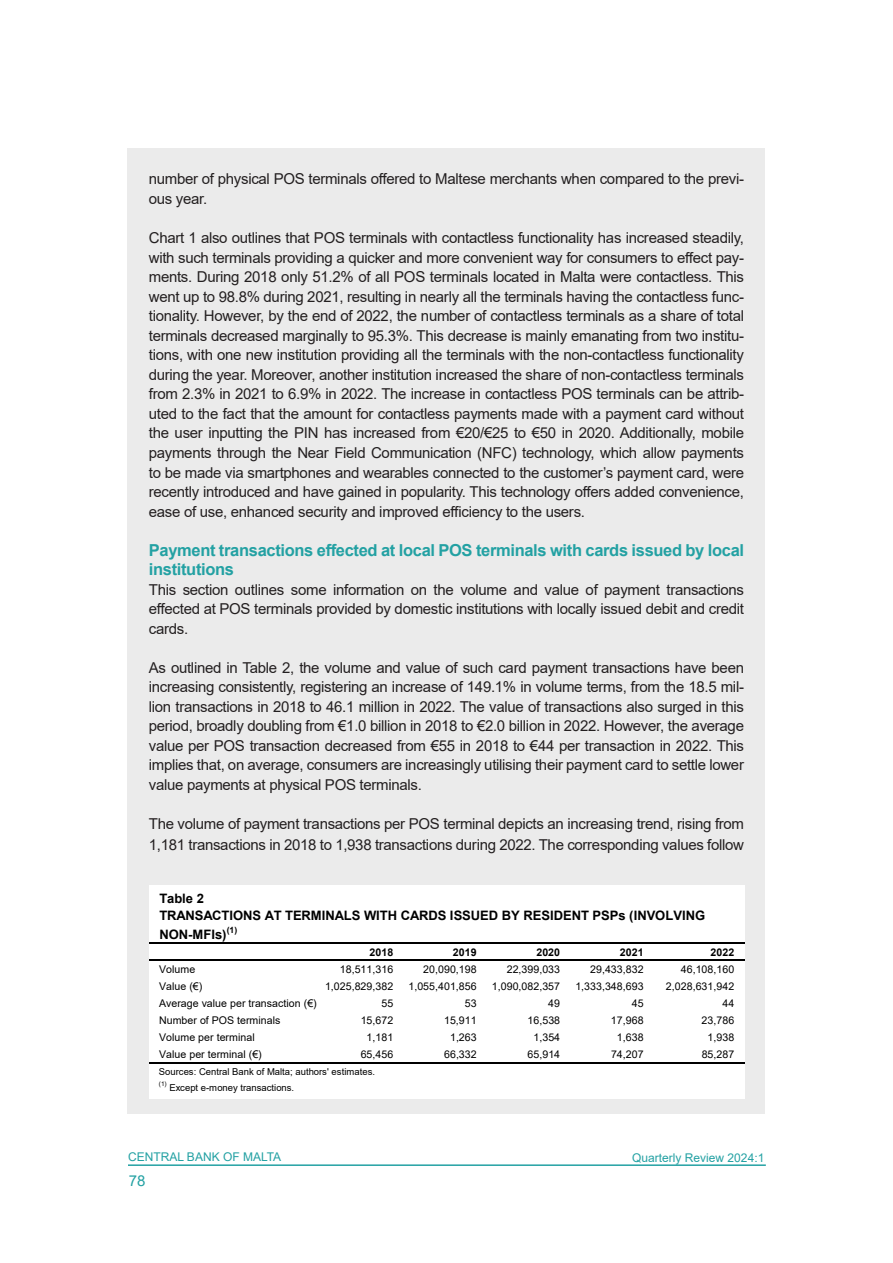
<style>
.page{position:relative;width:893px;height:1263px;background:#fff}
.page>*{position:absolute;margin:0;border:0;box-sizing:border-box;transform-origin:0 0}
.QR_Subhead_Level_1{font:700 16.5px/19.5px "Arial";letter-spacing:-.02em;color:#23a1a3}
.QR_Normal_Text{font:15px/19.5px "Arial";letter-spacing:-.02em;color:#231f20;text-align:justify}
.t1{font:15px "Arial";color:#23a1a3}
.t2{font:700 13.05px/17.1px "Arial";letter-spacing:-.005em;color:#000}
.t3{font:12px "Arial";color:#23a1a3}
.t4{font:10.65px "Arial";letter-spacing:.005em;color:#000}
.t5{font:700 10.65px "Arial";letter-spacing:.005em;color:#000}
.t6{font:9.45px "Arial";letter-spacing:-.005em;color:#000}
.t7{font:700 8.7px "Arial";color:#000}
.t8{font:6.3px "Arial";color:#000}
</style>
<div class="page">
<hr style="left:128px;top:1164px;width:638px;height:2px;background:#23a1a3">
<div style="left:128px;top:149px;width:637px;height:965px;background:#ebebeb"></div>
<div style="left:149px;top:885px;width:595px;height:214px;background:#fff"></div>
<hr style="left:149px;top:942px;width:595px;height:2px;background:#000">
<hr style="left:149px;top:959px;width:595px;height:2px;background:#000">
<hr style="left:149px;top:1062px;width:595px;height:1px;background:#000">
<p class="QR_Normal_Text" style="left:149px;top:169px;width:597px;line-height:20.2px">number of physical POS terminals offered to Maltese merchants when compared to the previ&shy;ous year.</p>
<p class="QR_Normal_Text" style="left:149px;top:228px;width:597px">Chart 1 also outlines that POS terminals with contactless functionality has increased steadily, with such terminals providing a quicker and more convenient way for consumers to effect pay&shy;ments. During 2018 only 51.2% of all POS terminals located in Malta were contactless. This went up to 98.8% during 2021, resulting in nearly all the terminals having the contactless func&shy;tionality. However, by the end of 2022, the number of contactless terminals as a share of total terminals decreased marginally to 95.3%. This decrease is mainly emanating from two institu&shy;tions, with one new institution providing all the terminals with the non-contactless functionality during the year. Moreover, another institution increased the share of non-contactless terminals from 2.3% in 2021 to 6.9% in 2022. The increase in contactless POS terminals can be attrib&shy;uted to the fact that the amount for contactless payments made with a payment card without the user inputting the PIN has increased from €20/€25 to €50 in 2020. Additionally, mobile payments through the Near Field Communication (NFC) technology, which allow payments to be made via smartphones and wearables connected to the customer’s payment card, were recently introduced and have gained in popularity. This technology offers added convenience, ease of use, enhanced security and improved efficiency to the users.</p>
<p class="QR_Subhead_Level_1" style="left:149px;top:540px;width:597px">Payment transactions effected at local POS terminals with cards issued by local institutions</p>
<p class="QR_Normal_Text" style="left:149px;top:579px;width:597px">This section outlines some information on the volume and value of payment transactions effected at POS terminals provided by domestic institutions with locally issued debit and credit cards.</p>
<p class="QR_Normal_Text" style="left:149px;top:657px;width:597px">As outlined in Table 2, the volume and value of such card payment transactions have been increasing consistently, registering an increase of 149.1% in volume terms, from the 18.5 mil&shy;lion transactions in 2018 to 46.1 million in 2022. The value of transactions also surged in this period, broadly doubling from €1.0 billion in 2018 to €2.0 billion in 2022. However, the average value per POS transaction decreased from €55 in 2018 to €44 per transaction in 2022. This implies that, on average, consumers are increasingly utilising their payment card to settle lower value payments at physical POS terminals.</p>
<p class="QR_Normal_Text" style="left:149px;top:814px;width:597px;line-height:20.2px">The volume of payment transactions per POS terminal depicts an increasing trend, rising from<br>1,181 transactions in 2018 to 1,938 transactions during 2022. The corresponding values follow</p>
<p class="t2" style="left:159px;top:890px;width:547px">Table 2<br>TRANSACTIONS AT TERMINALS WITH CARDS ISSUED BY RESIDENT PSPs (INVOLVING</p>
<p class="t2" style="left:159px;top:926px;width:69px">NON-MFIs)</p>
<p class="t7" style="left:227px;top:924px;width:12px">(1)</p>
<p class="t5" style="left:370px;top:944px;width:25px">2018</p>
<p class="t5" style="left:453px;top:944px;width:25px">2019</p>
<p class="t5" style="left:536px;top:944px;width:25px">2020</p>
<p class="t5" style="left:620px;top:944px;width:25px">2021</p>
<p class="t5" style="left:710px;top:944px;width:25px">2022</p>
<p class="t4" style="left:159px;top:962px;width:38px">Volume</p>
<p class="t4" style="left:340px;top:962px;width:55px">18,511,316</p>
<p class="t4" style="left:423px;top:962px;width:55px">20,090,198</p>
<p class="t4" style="left:507px;top:962px;width:55px">22,399,033</p>
<p class="t4" style="left:590px;top:962px;width:55px">29,433,832</p>
<p class="t4" style="left:681px;top:962px;width:55px">46,108,160</p>
<p class="t4" style="left:159px;top:979px;width:45px">Value (€)</p>
<p class="t4" style="left:325px;top:979px;width:70px">1,025,829,382</p>
<p class="t4" style="left:408px;top:979px;width:70px">1,055,401,856</p>
<p class="t4" style="left:492px;top:979px;width:70px">1,090,082,357</p>
<p class="t4" style="left:575px;top:979px;width:70px">1,333,348,693</p>
<p class="t4" style="left:666px;top:979px;width:70px">2,028,631,942</p>
<p class="t4" style="left:159px;top:996px;width:159px">Average value per transaction (€)</p>
<p class="t4" style="left:381px;top:996px;width:13px">55</p>
<p class="t4" style="left:465px;top:996px;width:13px">53</p>
<p class="t4" style="left:548px;top:996px;width:13px">49</p>
<p class="t4" style="left:632px;top:996px;width:13px">45</p>
<p class="t4" style="left:722px;top:996px;width:13px">44</p>
<p class="t4" style="left:159px;top:1013px;width:123px">Number of POS terminals</p>
<p class="t4" style="left:361px;top:1013px;width:34px">15,672</p>
<p class="t4" style="left:444px;top:1013px;width:34px">15,911</p>
<p class="t4" style="left:528px;top:1013px;width:34px">16,538</p>
<p class="t4" style="left:611px;top:1013px;width:34px">17,968</p>
<p class="t4" style="left:702px;top:1013px;width:34px">23,786</p>
<p class="t4" style="left:159px;top:1030px;width:97px">Volume per terminal</p>
<p class="t4" style="left:367px;top:1030px;width:28px">1,181</p>
<p class="t4" style="left:450px;top:1030px;width:28px">1,263</p>
<p class="t4" style="left:533px;top:1030px;width:28px">1,354</p>
<p class="t4" style="left:617px;top:1030px;width:28px">1,638</p>
<p class="t4" style="left:708px;top:1030px;width:28px">1,938</p>
<p class="t4" style="left:159px;top:1047px;width:104px">Value per terminal (€)</p>
<p class="t4" style="left:361px;top:1047px;width:34px">65,456</p>
<p class="t4" style="left:444px;top:1047px;width:34px">66,332</p>
<p class="t4" style="left:528px;top:1047px;width:34px">65,914</p>
<p class="t4" style="left:611px;top:1047px;width:34px">74,207</p>
<p class="t4" style="left:702px;top:1047px;width:34px">85,287</p>
<p class="t6" style="left:159px;top:1065px;width:218px">Sources: Central Bank of Malta; authors' estimates.</p>
<p class="t8" style="left:159px;top:1079px;width:9px">(1)</p>
<p class="t6" style="left:169px;top:1081px;width:126px">Except e-money transactions.</p>
<p class="t3" style="left:128px;top:1149px;width:155px">CENTRAL BANK OF MALTA</p>
<p class="t3" style="left:632px;top:1150px;width:134px">Quarterly Review 2024:1</p>
<p class="t1" style="left:129px;top:1170px;width:18px">78</p>
</div>
